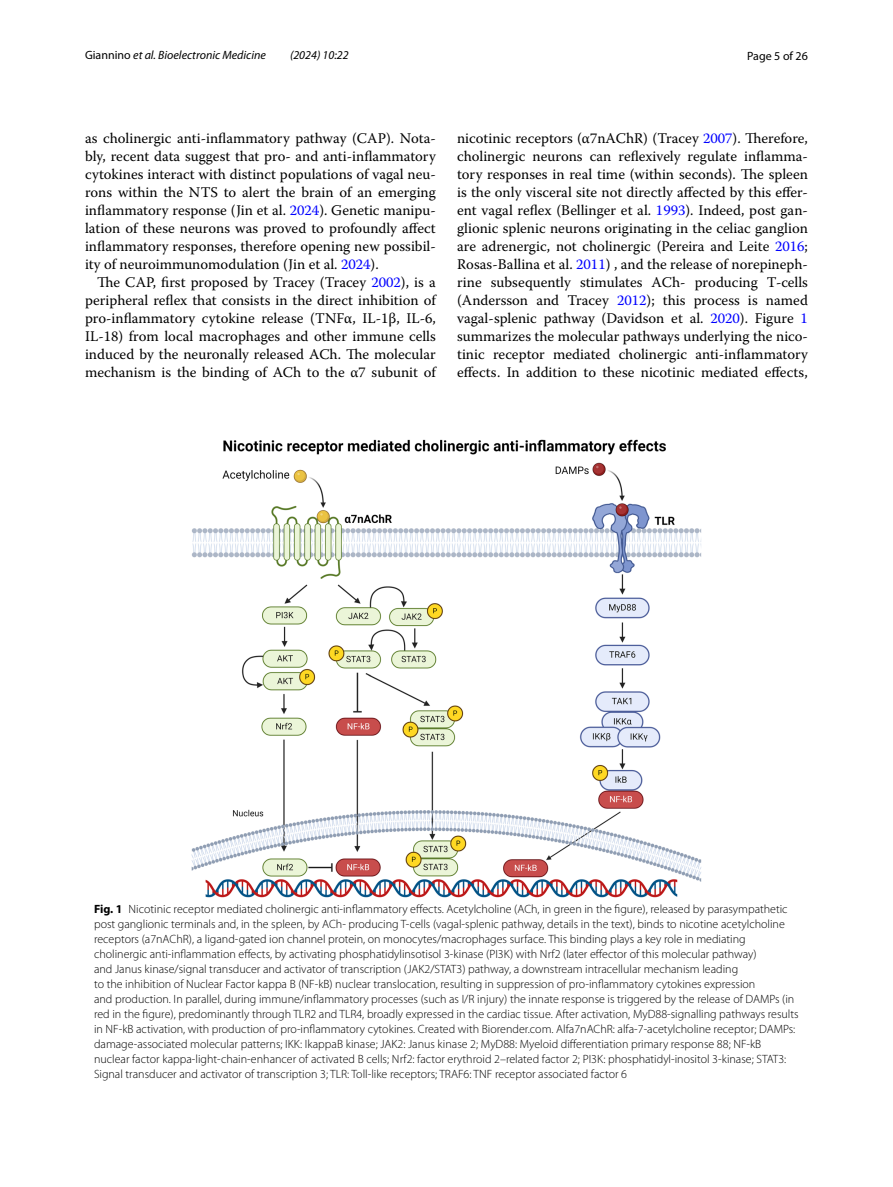
<style>
.page{position:relative;width:893px;height:1187px;background:#fff}
.page>*{position:absolute;margin:0;border:0;box-sizing:border-box;transform-origin:0 0}
.t1{font:14.7px/18px "Warnock Pro";color:#000;text-align:justify}
.t2{font:300 12px/15px "Myriad Pro";color:#000}
.t3{font:italic 12px "Myriad Pro";color:#000}
.t4{font:12px "Myriad Pro";color:#000}
.s1{font-style:normal}
.s2{color:#00f}
.s3{font-weight:700}
</style>
<div class="page">
<img style="left:191px;top:439px;width:511px;height:458px">
<p class="t3" style="left:85px;top:48px;width:182px"><span class="s1">Giannino</span> et al. Bioelectronic Medicine</p>
<p class="t3" style="left:290px;top:48px;width:60px">(2024) 10:22</p>
<p class="t4" style="left:747px;top:48px;width:62px">Page 5 of 26</p>
<p class="t1" style="left:85px;top:128px;width:352px">as cholinergic anti-inflammatory pathway (CAP). Nota&shy;bly, recent data suggest that pro- and anti-inflammatory cytokines interact with distinct populations of vagal neu&shy;rons within the NTS to alert the brain of an emerging inflammatory response (Jin et al. <span class="s2">2024</span>). Genetic manipu&shy;lation of these neurons was proved to profoundly affect inflammatory responses, therefore opening new possibil&shy;ity of neuroimmunomodulation (Jin et al. <span class="s2">2024</span>).</p>
<p class="t1" style="left:85px;top:272px;width:352px;text-indent:12px">The CAP, first proposed by Tracey (Tracey <span class="s2">2002</span>), is a peripheral reflex that consists in the direct inhibition of pro-inflammatory cytokine release (TNFα, IL-1β, IL-6, IL-18) from local macrophages and other immune cells induced by the neuronally released ACh. The molecular mechanism is the binding of ACh to the α7 subunit of</p>
<p class="t1" style="left:457px;top:128px;width:352px">nicotinic receptors (α7nAChR) (Tracey <span class="s2">2007</span>). Therefore, cholinergic neurons can reflexively regulate inflamma&shy;tory responses in real time (within seconds). The spleen is the only visceral site not directly affected by this effer&shy;ent vagal reflex (Bellinger et al. <span class="s2">1993</span>). Indeed, post gan&shy;glionic splenic neurons originating in the celiac ganglion are adrenergic, not cholinergic (Pereira and Leite <span class="s2">2016</span>; Rosas-Ballina et al. <span class="s2">2011</span>) , and the release of norepineph&shy;rine subsequently stimulates ACh- producing T-cells (Andersson and Tracey <span class="s2">2012</span>); this process is named vagal-splenic pathway (Davidson et al. <span class="s2">2020</span>). Figure <span class="s2">1 </span>summarizes the molecular pathways underlying the nico&shy;tinic receptor mediated cholinergic anti-inflammatory effects. In addition to these nicotinic mediated effects,</p>
<p class="t2" style="left:94px;top:901px;width:706px"><span class="s3">Fig. 1</span> Nicotinic receptor mediated cholinergic anti-inflammatory effects. Acetylcholine (ACh, in green in the figure), released by parasympathetic post ganglionic terminals and, in the spleen, by ACh- producing T-cells (vagal-splenic pathway, details in the text), binds to nicotine acetylcholine receptors (a7nAChR), a ligand-gated ion channel protein, on monocytes/macrophages surface. This binding plays a key role in mediating cholinergic anti-inflammation effects, by activating phosphatidylinsotisol 3-kinase (PI3K) with Nrf2 (later effector of this molecular pathway)<br>and Janus kinase/signal transducer and activator of transcription (JAK2/STAT3) pathway, a downstream intracellular mechanism leading<br>to the inhibition of Nuclear Factor kappa B (NF-kB) nuclear translocation, resulting in suppression of pro-inflammatory cytokines expression<br>and production. In parallel, during immune/inflammatory processes (such as I/R injury) the innate response is triggered by the release of DAMPs (in red in the figure), predominantly through TLR2 and TLR4, broadly expressed in the cardiac tissue. After activation, MyD88-signalling pathways results in NF-kB activation, with production of pro-inflammatory cytokines. Created with Biorender.com. Alfa7nAChR: alfa-7-acetylcholine receptor; DAMPs: damage-associated molecular patterns; IKK: IkappaB kinase; JAK2: Janus kinase 2; MyD88: Myeloid differentiation primary response 88; NF-kB nuclear factor kappa-light-chain-enhancer of activated B cells; Nrf2: factor erythroid 2–related factor 2; PI3K: phosphatidyl-inositol 3-kinase; STAT3:<br>Signal transducer and activator of transcription 3; TLR: Toll-like receptors; TRAF6: TNF receptor associated factor 6</p>
</div>
